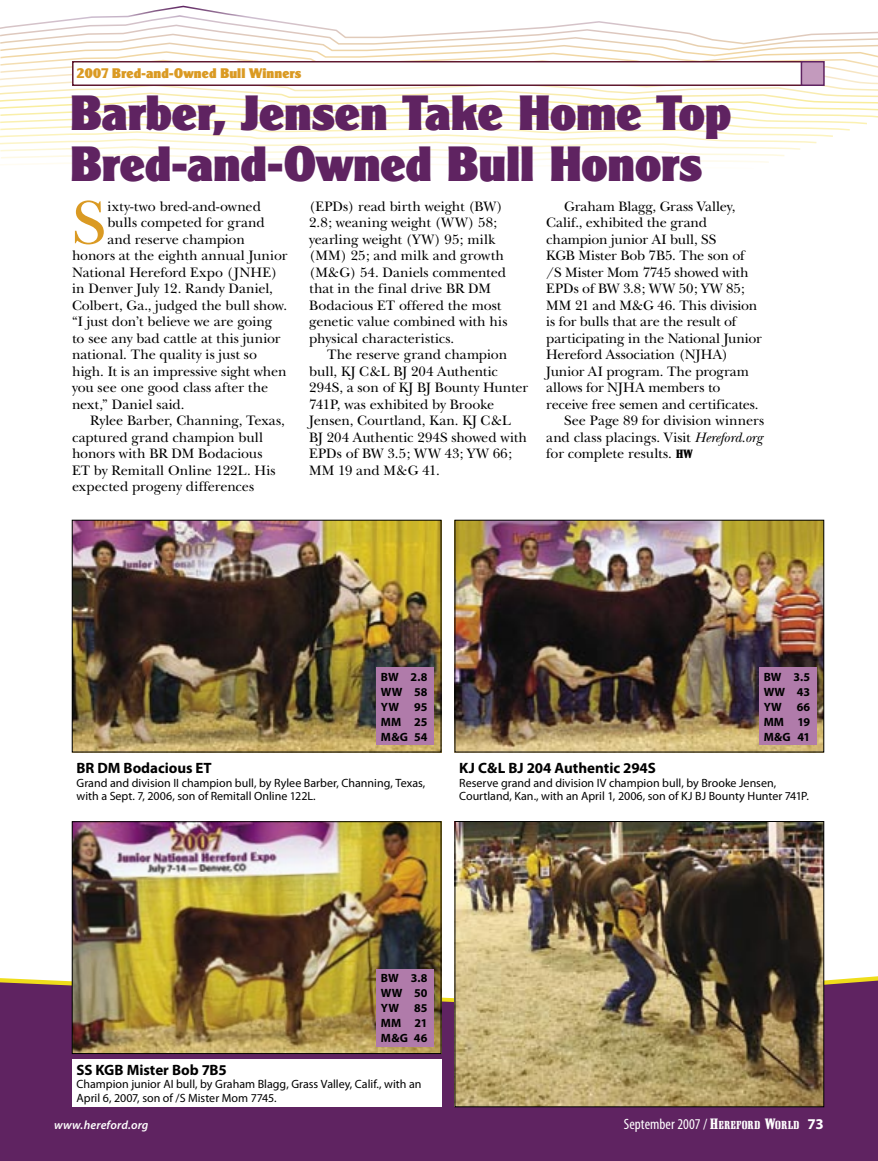
<style>
.page{position:relative;width:878px;height:1161px;background:#fff}
.page>*{position:absolute;margin:0;border:0;box-sizing:border-box;transform-origin:0 0}
.t1{font:64.2px "New Baskerville";color:#da9a23}
.t2{font:48px/51px "Hemmert";letter-spacing:-.005em;color:#5f2361}
.t3{font:700 15px "Myriad Pro";letter-spacing:-.005em;color:#000}
.t4{font:condensed 15px "Myriad Pro";letter-spacing:.005em;color:#fff}
.t5{font:14.25px/16.5px "New Baskerville";letter-spacing:-.005em;color:#000}
.t6{font:13.5px "Hemmert";letter-spacing:.01em;color:#da9a23}
.t7{font:12px/13.5px "Myriad Pro";color:#000}
.t8{font:700 12px/15px "Myriad Pro";letter-spacing:.005em;color:#000;text-align:justify}
.t9{font:italic 600 12px "Myriad Pro";letter-spacing:.015em;color:#fff}
.s1{font-style:italic}
.s2{font-family:"Shattuck";font-size:12px}
.s3{font-family:"Shattuck";font-stretch:normal}
.s4{font-family:"Shattuck";font-stretch:normal;font-size:11.55px}
.s5{font-weight:700;font-stretch:normal}
</style>
<div class="page">
<div style="left:0;top:978px;width:878px;height:183px;background:#5f2361"></div>
<svg style="left:0;top:5px;width:878px;height:160px"></svg>
<img style="left:74px;top:824px;width:365px;height:228px">
<div style="left:72px;top:822px;width:369px;height:232px;border:1px solid #000"></div>
<div style="left:72px;top:1059px;width:369px;height:48px;background:#fff"></div>
<div style="left:376px;top:969px;width:57px;height:78px;background:#b07baa"></div>
<img style="left:74px;top:522px;width:365px;height:228px">
<div style="left:72px;top:520px;width:369px;height:232px;border:1px solid #000"></div>
<div style="left:376px;top:667px;width:57px;height:78px;background:#b07baa"></div>
<img style="left:456px;top:522px;width:366px;height:228px">
<div style="left:454px;top:520px;width:370px;height:232px;border:1px solid #000"></div>
<div style="left:759px;top:667px;width:57px;height:78px;background:#b07baa"></div>
<img style="left:456px;top:823px;width:366px;height:282px">
<div style="left:454px;top:821px;width:370px;height:286px;border:1px solid #000"></div>
<div style="left:73px;top:62px;width:750px;height:23px;background:#fff"></div>
<div style="left:72px;top:61px;width:751px;height:25px;border:2px solid #60192f"></div>
<div style="left:801px;top:62px;width:22px;height:23px;background:#c39abd"></div>
<div style="left:800px;top:61px;width:24px;height:25px;border:2px solid #5f2361"></div>
<p class="t6" style="left:76px;top:68px;width:226px">2007 Bred-and-Owned Bull Winners</p>
<h2 class="t2" style="left:70px;top:90px;width:662px">Barber, Jensen Take Home Top<br>Bred-and-Owned Bull Honors</h2>
<h1 class="t1" style="left:72px;top:185px;width:35px">S</h1>
<p class="t5" style="left:107px;top:198px;width:155px">ixty-two bred-and-owned</p>
<p class="t5" style="left:107px;top:214px;width:159px">bulls competed for grand</p>
<p class="t5" style="left:107px;top:231px;width:139px">and reserve champion</p>
<p class="t5" style="left:72px;top:247px;width:217px">honors at the eighth annual Junior</p>
<p class="t5" style="left:72px;top:264px;width:207px">National Hereford Expo (JNHE)</p>
<p class="t5" style="left:72px;top:280px;width:202px">in Denver July 12. Randy Daniel,</p>
<p class="t5" style="left:72px;top:297px;width:216px">Colbert, Ga., judged the bull show.</p>
<p class="t5" style="left:72px;top:313px;width:202px">“I just don’t believe we are going</p>
<p class="t5" style="left:72px;top:330px;width:210px">to see any bad cattle at this junior</p>
<p class="t5" style="left:72px;top:346px;width:186px">national. The quality is just so</p>
<p class="t5" style="left:72px;top:363px;width:216px">high. It is an impressive sight when</p>
<p class="t5" style="left:72px;top:379px;width:198px">you see one good class after the</p>
<p class="t5" style="left:72px;top:396px;width:114px">next,” Daniel said.</p>
<p class="t5" style="left:90px;top:412px;width:196px">Rylee Barber, Channing, Texas,</p>
<p class="t5" style="left:72px;top:429px;width:192px">captured grand champion bull</p>
<p class="t5" style="left:72px;top:445px;width:192px">honors with BR DM Bodacious</p>
<p class="t5" style="left:72px;top:462px;width:205px">ET by Remitall Online 122L. His</p>
<p class="t5" style="left:72px;top:478px;width:184px">expected progeny differences</p>
<p class="t5" style="left:309px;top:198px;width:200px">(EPDs) read birth weight (BW)<br>2.8; weaning weight (WW) 58; yearling weight (YW) 95; milk (MM) 25; and milk and growth (M&amp;G) 54. Daniels commented that in the final drive BR DM<br>Bodacious ET offered the most genetic value combined with his physical characteristics.</p>
<p class="t5" style="left:309px;top:346px;width:220px;text-indent:18px">The reserve grand champion bull, KJ C&amp;L BJ 204 Authentic<br>294S, a son of KJ BJ Bounty Hunter<br>741P, was exhibited by Brooke<br>Jensen, Courtland, Kan. KJ C&amp;L<br>BJ 204 Authentic 294S showed with<br>EPDs of BW 3.5; WW 43; YW 66;<br>MM 19 and M&amp;G 41.</p>
<p class="t5" style="left:564px;top:198px;width:173px">Graham Blagg, Grass Valley,</p>
<p class="t5" style="left:546px;top:214px;width:162px">Calif., exhibited the grand</p>
<p class="t5" style="left:546px;top:231px;width:171px">champion junior AI bull, SS</p>
<p class="t5" style="left:546px;top:247px;width:200px">KGB Mister Bob 7B5. The son of</p>
<p class="t5" style="left:546px;top:264px;width:204px">/S Mister Mom 7745 showed with</p>
<p class="t5" style="left:546px;top:280px;width:200px">EPDs of BW 3.8; WW 50; YW 85;</p>
<p class="t5" style="left:546px;top:297px;width:212px">MM 21 and M&amp;G 46. This division</p>
<p class="t5" style="left:546px;top:313px;width:191px">is for bulls that are the result of</p>
<p class="t5" style="left:546px;top:330px;width:217px">participating in the National Junior</p>
<p class="t5" style="left:546px;top:346px;width:183px">Hereford Association (NJHA)</p>
<p class="t5" style="left:546px;top:363px;width:204px">Junior AI program. The program</p>
<p class="t5" style="left:546px;top:379px;width:176px">allows for NJHA members to</p>
<p class="t5" style="left:546px;top:396px;width:214px">receive free semen and certificates.</p>
<p class="t5" style="left:564px;top:412px;width:201px">See Page 89 for division winners</p>
<p class="t5" style="left:546px;top:429px;width:217px">and class placings. Visit <span class="s1">Hereford.org</span></p>
<p class="t5" style="left:546px;top:445px;width:148px">for complete results. <span class="s2">HW</span></p>
<p class="t8" style="left:381px;top:670px;width:48px">BW 2.8<br>WW 58<br>YW</p>
<p class="t8" style="left:381px;top:700px;width:48px;text-indent:33px">95<br>MM 25<br>M&amp;G 54</p>
<p class="t8" style="left:763px;top:670px;width:48px">BW 3.5<br>WW 43<br>YW 66<br>MM 19<br>M&amp;G 41</p>
<p class="t3" style="left:76px;top:760px;width:137px">BR DM Bodacious ET</p>
<p class="t7" style="left:76px;top:776px;width:350px">Grand and division II champion bull, by Rylee Barber, Channing, Texas, with a Sept. 7, 2006, son of Remitall Online 122L.</p>
<p class="t3" style="left:459px;top:760px;width:198px">KJ C&amp;L BJ 204 Authentic 294S</p>
<p class="t7" style="left:459px;top:776px;width:351px">Reserve grand and division IV champion bull, by Brooke Jensen,<br>Courtland, Kan., with an April 1, 2006, son of KJ BJ Bounty Hunter 741P.</p>
<p class="t8" style="left:381px;top:971px;width:48px">BW 3.8<br>WW 50<br>YW 85<br>MM 21<br>M&amp;G 46</p>
<p class="t3" style="left:76px;top:1061px;width:152px">SS KGB Mister Bob 7B5</p>
<p class="t7" style="left:76px;top:1078px;width:346px">Champion junior AI bull, by Graham Blagg, Grass Valley, Calif., with an<br>April 6, 2007, son of /S Mister Mom 7745.</p>
<p class="t9" style="left:54px;top:1119px;width:96px">www.hereford.org</p>
<p class="t4" style="left:623px;top:1116px;width:202px">September 2007 / <span class="s3">H</span><span class="s4">EREFORD</span> <span class="s3">W</span><span class="s4">ORLD</span> <span class="s5">73</span></p>
</div>
